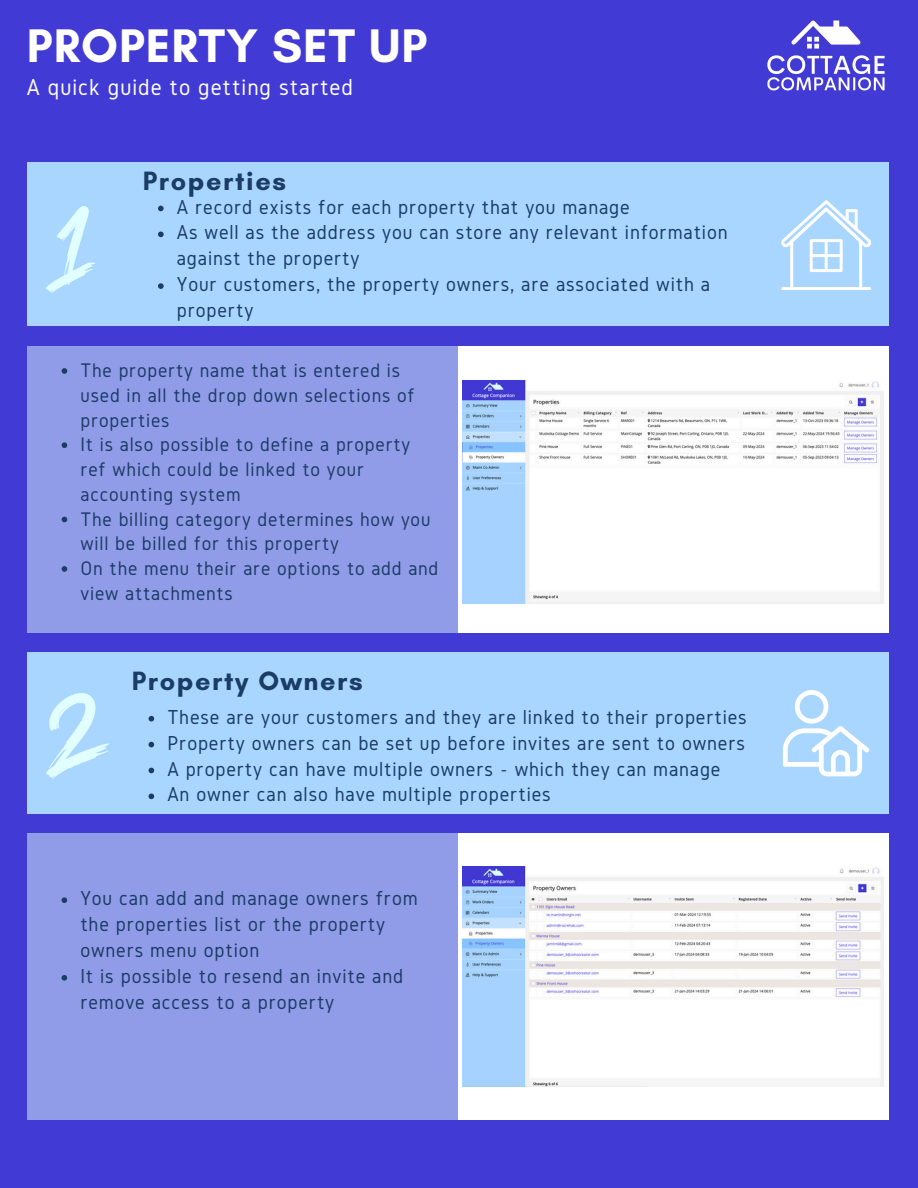
<style>
.page{position:relative;width:918px;height:1188px;background:#423ad4}
.page>*{position:absolute;margin:0;border:0;box-sizing:border-box;transform-origin:0 0}
.t1{font:700 48px "Glacial Indifference";letter-spacing:.02em;color:#fff}
.t2{font:700 27px "Glacial Indifference";letter-spacing:.06em;color:#1b3c65}
.t3{font:24px "Gidole";letter-spacing:.04em;color:#fff}
.t4{font:21px/25.8px "Gidole";letter-spacing:.04em;color:#1b3c65}
.t5{font:20.4px/24.8px "Gidole";letter-spacing:.04em;color:#1b3c65}
</style>
<div class="page">
<img style="left:767px;top:20px;width:118px;height:71px">
<div style="left:27px;top:346px;width:431px;height:287px;background:#919ce9"></div>
<div style="left:27px;top:652px;width:862px;height:162px;background:#a9d6ff"></div>
<div style="left:27px;top:833px;width:431px;height:287px;background:#919ce9"></div>
<svg style="left:46px;top:693px;width:63px;height:86px"></svg>
<svg style="left:783px;top:690px;width:86px;height:86px"></svg>
<div style="left:27px;top:163px;width:862px;height:163px;background:#a9d6ff"></div>
<svg style="left:158px;top:206px;width:6px;height:5px"></svg>
<svg style="left:158px;top:232px;width:6px;height:5px"></svg>
<svg style="left:158px;top:283px;width:6px;height:6px"></svg>
<svg style="left:781px;top:200px;width:90px;height:90px"></svg>
<hr style="left:825px;top:239px;width:3px;height:33px;background:#fff">
<hr style="left:810px;top:254px;width:33px;height:3px;background:#fff">
<svg style="left:46px;top:206px;width:49px;height:87px"></svg>
<div style="left:458px;top:346px;width:431px;height:287px;background:#fff"></div>
<img style="left:463px;top:380px;width:421px;height:223px">
<div style="left:458px;top:833px;width:431px;height:287px;background:#fff"></div>
<img style="left:463px;top:867px;width:421px;height:219px">
<svg style="left:149px;top:716px;width:5px;height:6px"></svg>
<svg style="left:149px;top:742px;width:5px;height:5px"></svg>
<svg style="left:149px;top:768px;width:5px;height:5px"></svg>
<svg style="left:149px;top:794px;width:5px;height:5px"></svg>
<svg style="left:62px;top:368px;width:5px;height:6px"></svg>
<svg style="left:62px;top:442px;width:5px;height:6px"></svg>
<svg style="left:62px;top:517px;width:5px;height:5px"></svg>
<svg style="left:62px;top:566px;width:5px;height:6px"></svg>
<svg style="left:62px;top:897px;width:5px;height:6px"></svg>
<svg style="left:62px;top:975px;width:5px;height:6px"></svg>
<p class="t1" style="left:27px;top:16px;width:402px">PROPERTY SET UP</p>
<p class="t3" style="left:27px;top:74px;width:328px">A quick guide to getting started</p>
<p class="t2" style="left:143px;top:164px;width:145px">Properties</p>
<h3 class="t4" style="left:177px;top:193px;width:454px">A record exists for each property that you manage</h3>
<p class="t4" style="left:177px;top:219px;width:552px">As well as the address you can store any relevant information against the property</p>
<h2 class="t4" style="left:177px;top:271px;width:535px">Your customers, the property owners, are associated with a property</h2>
<p class="t5" style="left:81px;top:358px;width:336px">The property name that is entered is used in all the drop down selections of properties</p>
<h2 class="t5" style="left:81px;top:432px;width:331px">It is also possible to define a property ref which could be linked to your accounting system</h2>
<p class="t5" style="left:81px;top:506px;width:351px">The billing category determines how you will be billed for this property</p>
<p class="t5" style="left:81px;top:556px;width:359px">On the menu their are options to add and view attachments</p>
<p class="t2" style="left:132px;top:664px;width:233px">Property Owners</p>
<p class="t4" style="left:167px;top:704px;width:581px">These are your customers and they are linked to their properties</p>
<p class="t4" style="left:167px;top:729px;width:579px">Property owners can be set up before invites are sent to owners</p>
<p class="t4" style="left:167px;top:755px;width:555px">A property can have multiple owners - which they can manage</p>
<p class="t4" style="left:167px;top:781px;width:385px">An owner can also have multiple properties</p>
<p class="t4" style="left:80px;top:885px;width:339px">You can add and manage owners from the properties list or the property owners menu option</p>
<p class="t4" style="left:80px;top:963px;width:324px">It is possible to resend an invite and remove access to a property</p>
</div>
